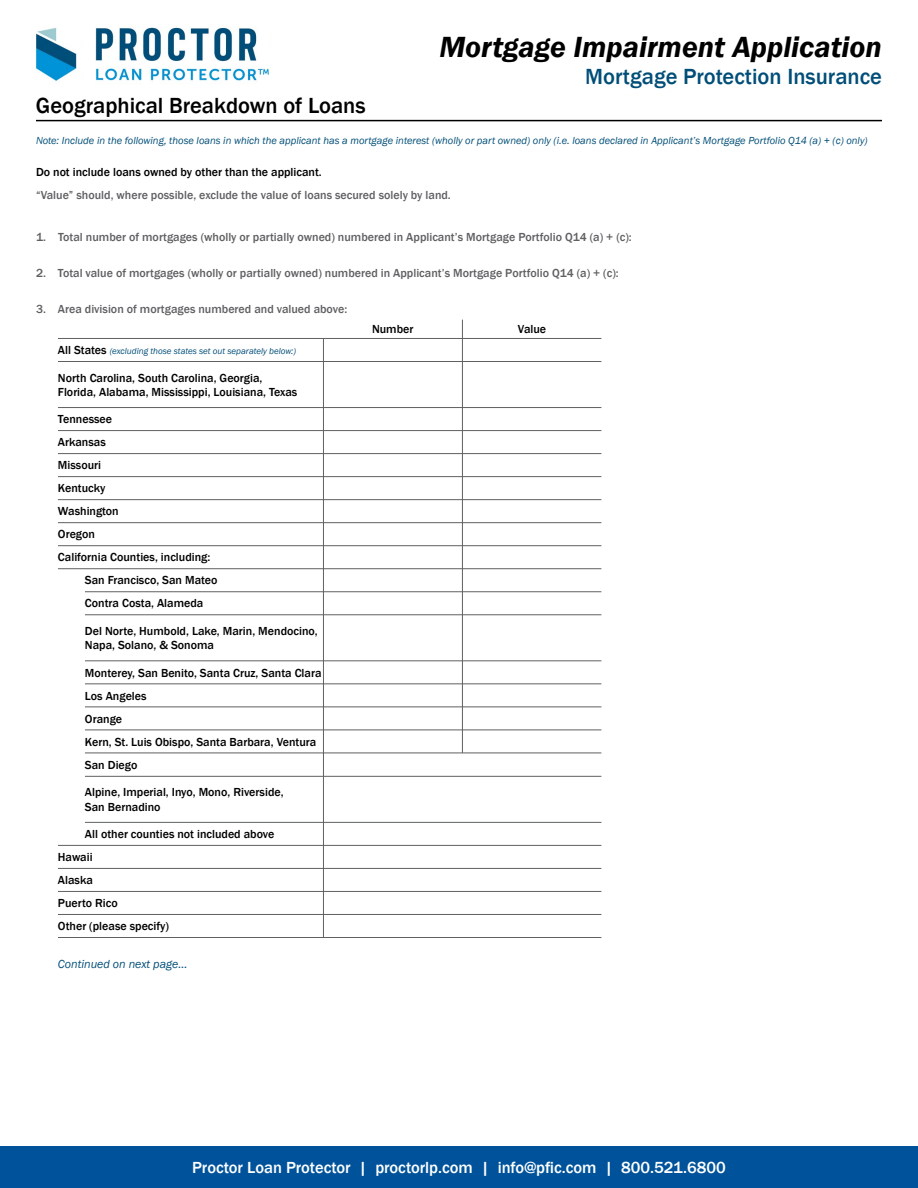
<style>
.page{position:relative;width:918px;height:1188px;background:#fff}
.page>*{position:absolute;margin:0;border:0;box-sizing:border-box;transform-origin:0 0}
.t1{font:italic 600 30px "Franklin Gothic";color:#000}
.t2{font:500 22.5px "Franklin Gothic";color:#000}
.t3{font:500 22.5px "Franklin Gothic";color:#004e78}
.t4{font:500 16.5px "Franklin Gothic";color:#fff}
.t5{font:500 12px/23.1px "Franklin Gothic";color:#000}
.t6{font:500 12px "Franklin Gothic";color:#5f6062}
.t7{font:italic 12px "Franklin Gothic";color:#004e78}
.t8{font:italic 10.5px "Franklin Gothic";color:#004e78}
.t9{font:italic 9px "Franklin Gothic";color:#004e78}
.s1{font-weight:500;font-style:normal;font-size:12px;color:#000}
</style>
<div class="page">
<hr style="left:36px;top:120px;width:846px;height:1px;background:#000">
<hr style="left:58px;top:338px;width:543px;height:1px;background:#5f6062">
<hr style="left:462px;top:320px;width:1px;height:433px;background:#5f6062">
<hr style="left:323px;top:339px;width:1px;height:599px;background:#5f6062">
<hr style="left:58px;top:361px;width:543px;height:1px;background:#5f6062">
<hr style="left:58px;top:407px;width:543px;height:1px;background:#5f6062">
<hr style="left:58px;top:430px;width:543px;height:1px;background:#5f6062">
<hr style="left:58px;top:453px;width:543px;height:1px;background:#5f6062">
<hr style="left:58px;top:476px;width:543px;height:1px;background:#5f6062">
<hr style="left:58px;top:499px;width:543px;height:1px;background:#5f6062">
<hr style="left:58px;top:522px;width:543px;height:1px;background:#5f6062">
<hr style="left:58px;top:545px;width:543px;height:1px;background:#5f6062">
<hr style="left:58px;top:568px;width:543px;height:1px;background:#5f6062">
<hr style="left:85px;top:591px;width:516px;height:1px;background:#5f6062">
<hr style="left:85px;top:614px;width:516px;height:1px;background:#5f6062">
<hr style="left:85px;top:660px;width:516px;height:1px;background:#5f6062">
<hr style="left:85px;top:683px;width:516px;height:1px;background:#5f6062">
<hr style="left:85px;top:706px;width:516px;height:1px;background:#5f6062">
<hr style="left:85px;top:730px;width:516px;height:1px;background:#5f6062">
<hr style="left:85px;top:753px;width:516px;height:1px;background:#5f6062">
<hr style="left:85px;top:776px;width:516px;height:1px;background:#5f6062">
<hr style="left:85px;top:822px;width:516px;height:1px;background:#5f6062">
<hr style="left:58px;top:845px;width:543px;height:1px;background:#5f6062">
<hr style="left:58px;top:868px;width:543px;height:1px;background:#5f6062">
<hr style="left:58px;top:891px;width:543px;height:1px;background:#5f6062">
<hr style="left:58px;top:914px;width:543px;height:1px;background:#5f6062">
<hr style="left:58px;top:937px;width:543px;height:1px;background:#5f6062">
<img style="left:35px;top:27px;width:234px;height:54px">
<div style="left:0;top:1147px;width:918px;height:41px;background:#00539b"></div>
<h1 class="t1" style="left:439px;top:28px;width:444px">Mortgage Impairment Application</h1>
<h2 class="t3" style="left:585px;top:63px;width:298px">Mortgage Protection Insurance</h2>
<h2 class="t2" style="left:36px;top:92px;width:331px">Geographical Breakdown of Loans</h2>
<p class="t8" style="left:36px;top:134px;width:833px">Note: Include in the following, those loans in which the applicant has a mortgage interest (wholly or part owned) only (i.e. loans declared in Applicant’s Mortgage Portfolio Q14 (a) + (c) only)</p>
<p class="t5" style="left:36px;top:160px;width:287px">Do not include loans owned by other than the applicant.</p>
<p class="t6" style="left:36px;top:187px;width:416px">“Value” should, where possible, exclude the value of loans secured solely by land.</p>
<p class="t6" style="left:36px;top:230px;width:597px">1. Total number of mortgages (wholly or partially owned) numbered in Applicant’s Mortgage Portfolio Q14 (a) + (c):</p>
<p class="t6" style="left:36px;top:266px;width:584px">2. Total value of mortgages (wholly or partially owned) numbered in Applicant’s Mortgage Portfolio Q14 (a) + (c):</p>
<p class="t6" style="left:36px;top:301px;width:313px">3. Area division of mortgages numbered and valued above:</p>
<p class="t9" style="left:58px;top:346px;width:240px"><span class="s1">All States</span> (excluding those states set out separately below:)</p>
<p class="t5" style="left:58px;top:370px;width:241px;line-height:14.4px">North Carolina, South Carolina, Georgia,<br>Florida, Alabama, Mississippi, Louisiana, Texas</p>
<p class="t5" style="left:58px;top:408px;width:56px">Tennessee</p>
<p class="t5" style="left:58px;top:431px;width:49px">Arkansas</p>
<p class="t5" style="left:58px;top:454px;width:45px">Missouri</p>
<p class="t5" style="left:58px;top:477px;width:49px">Kentucky</p>
<p class="t5" style="left:58px;top:500px;width:62px">Washington</p>
<p class="t5" style="left:58px;top:523px;width:39px">Oregon</p>
<p class="t5" style="left:58px;top:546px;width:154px">California Counties, including:</p>
<p class="t5" style="left:85px;top:569px;width:134px">San Francisco, San Mateo</p>
<p class="t5" style="left:85px;top:592px;width:120px">Contra Costa, Alameda</p>
<p class="t5" style="left:85px;top:624px;width:234px;line-height:14.4px">Del Norte, Humbold, Lake, Marin, Mendocino,<br>Napa, Solano, &amp; Sonoma</p>
<p class="t5" style="left:85px;top:661px;width:238px">Monterey, San Benito, Santa Cruz, Santa Clara<br>Los Angeles<br>Orange<br>Kern, St. Luis Obispo, Santa Barbara, Ventura<br>San Diego</p>
<p class="t5" style="left:85px;top:785px;width:200px;line-height:14.4px">Alpine, Imperial, Inyo, Mono, Riverside,<br>San Bernadino</p>
<p class="t5" style="left:58px;top:823px;width:218px;text-indent:27px">All other counties not included above<br>Hawaii<br>Alaska<br>Puerto Rico<br>Other (please specify)</p>
<p class="t7" style="left:58px;top:956px;width:131px">Continued on next page...</p>
<p class="t5" style="left:372px;top:318px;width:43px">Number</p>
<p class="t5" style="left:518px;top:318px;width:30px">Value</p>
<h3 class="t4" style="left:192px;top:1157px;width:535px">Proctor Loan Protector | proctorlp.com | info@pfic.com | 800.521.6800</h3>
</div>
